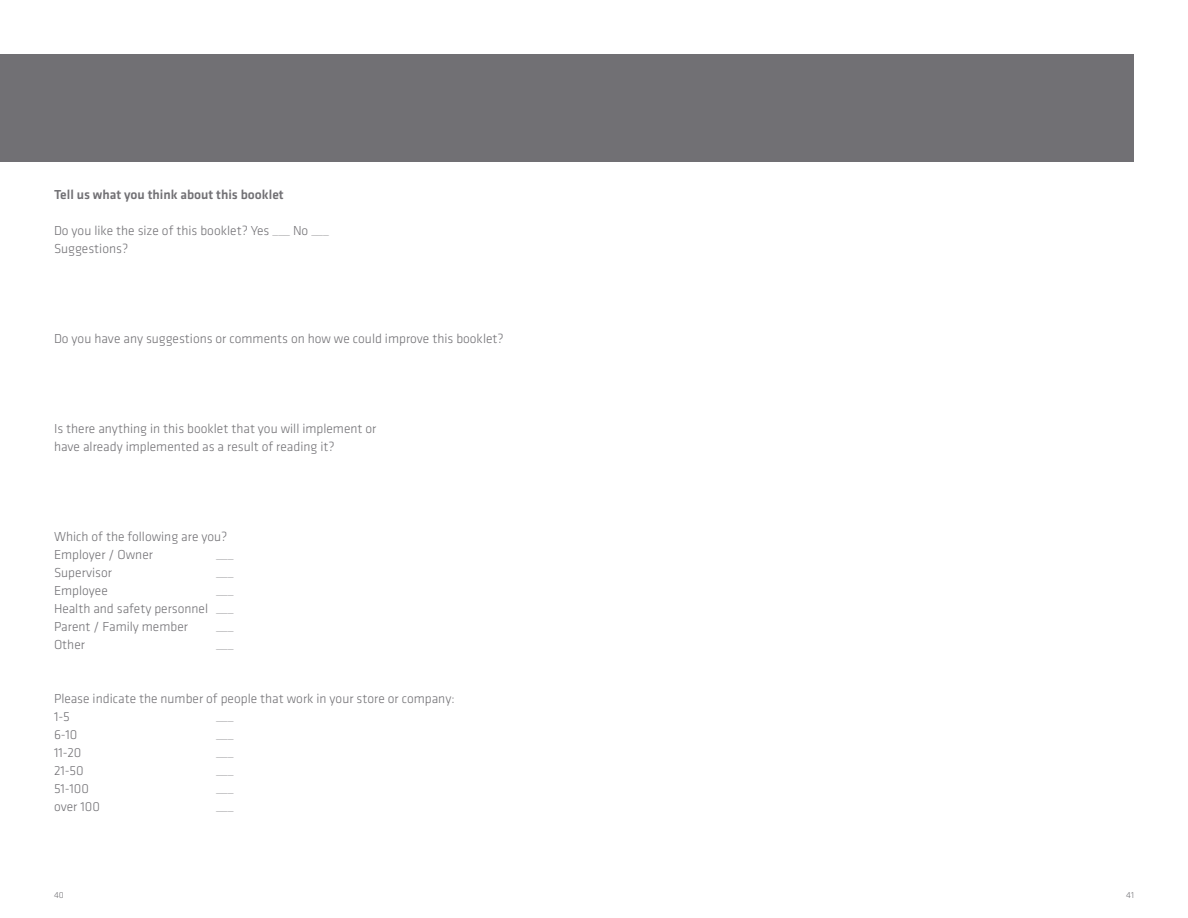
<style>
.page{position:relative;width:1188px;height:918px;background:#fff}
.page>*{position:absolute;margin:0;border:0;box-sizing:border-box;transform-origin:0 0}
.t1{font:300 13.5px/18px "Klavika";color:#717074}
.t2{font:500 13.5px "Klavika";color:#717074}
.t3{font:300 9px "Klavika";color:#717074}
</style>
<div class="page">
<div style="left:0;top:54px;width:594px;height:108px;background:#717074"></div>
<div style="left:594px;top:54px;width:540px;height:108px;background:#717074"></div>
<p class="t2" style="left:54px;top:186px;width:231px">Tell us what you think about this booklet</p>
<p class="t1" style="left:54px;top:222px;width:276px">Do you like the size of this booklet? Yes ___ No ___<br>Suggestions?</p>
<p class="t1" style="left:54px;top:330px;width:451px">Do you have any suggestions or comments on how we could improve this booklet?</p>
<p class="t1" style="left:54px;top:420px;width:324px">Is there anything in this booklet that you will implement or have already implemented as a result of reading it?</p>
<p class="t1" style="left:54px;top:528px;width:175px">Which of the following are you?<br>Employer / Owner</p>
<p class="t1" style="left:216px;top:546px;width:19px">___</p>
<p class="t1" style="left:54px;top:564px;width:60px">Supervisor</p>
<p class="t1" style="left:216px;top:564px;width:19px">___</p>
<p class="t1" style="left:54px;top:582px;width:55px">Employee</p>
<p class="t1" style="left:54px;top:582px;width:181px;text-align:justify;text-indent:162px">___ Health and safety personnel ___ Parent / Family member</p>
<p class="t1" style="left:216px;top:618px;width:19px">___</p>
<p class="t1" style="left:54px;top:635px;width:33px">Other</p>
<p class="t1" style="left:216px;top:635px;width:19px">___</p>
<p class="t1" style="left:54px;top:689px;width:402px">Please indicate the number of people that work in your store or company:<br>1-5</p>
<p class="t1" style="left:216px;top:707px;width:19px">___</p>
<p class="t1" style="left:54px;top:725px;width:25px">6-10</p>
<p class="t1" style="left:216px;top:725px;width:19px">___</p>
<p class="t1" style="left:54px;top:743px;width:29px">11-20</p>
<p class="t1" style="left:216px;top:743px;width:19px">___</p>
<p class="t1" style="left:54px;top:761px;width:31px">21-50</p>
<p class="t1" style="left:216px;top:761px;width:19px">___</p>
<p class="t1" style="left:54px;top:779px;width:36px">51-100</p>
<p class="t1" style="left:216px;top:779px;width:19px">___</p>
<p class="t1" style="left:54px;top:797px;width:47px">over 100</p>
<p class="t1" style="left:216px;top:797px;width:19px">___</p>
<p class="t3" style="left:54px;top:889px;width:11px">40</p>
<p class="t3" style="left:1126px;top:889px;width:9px">41</p>
</div>
